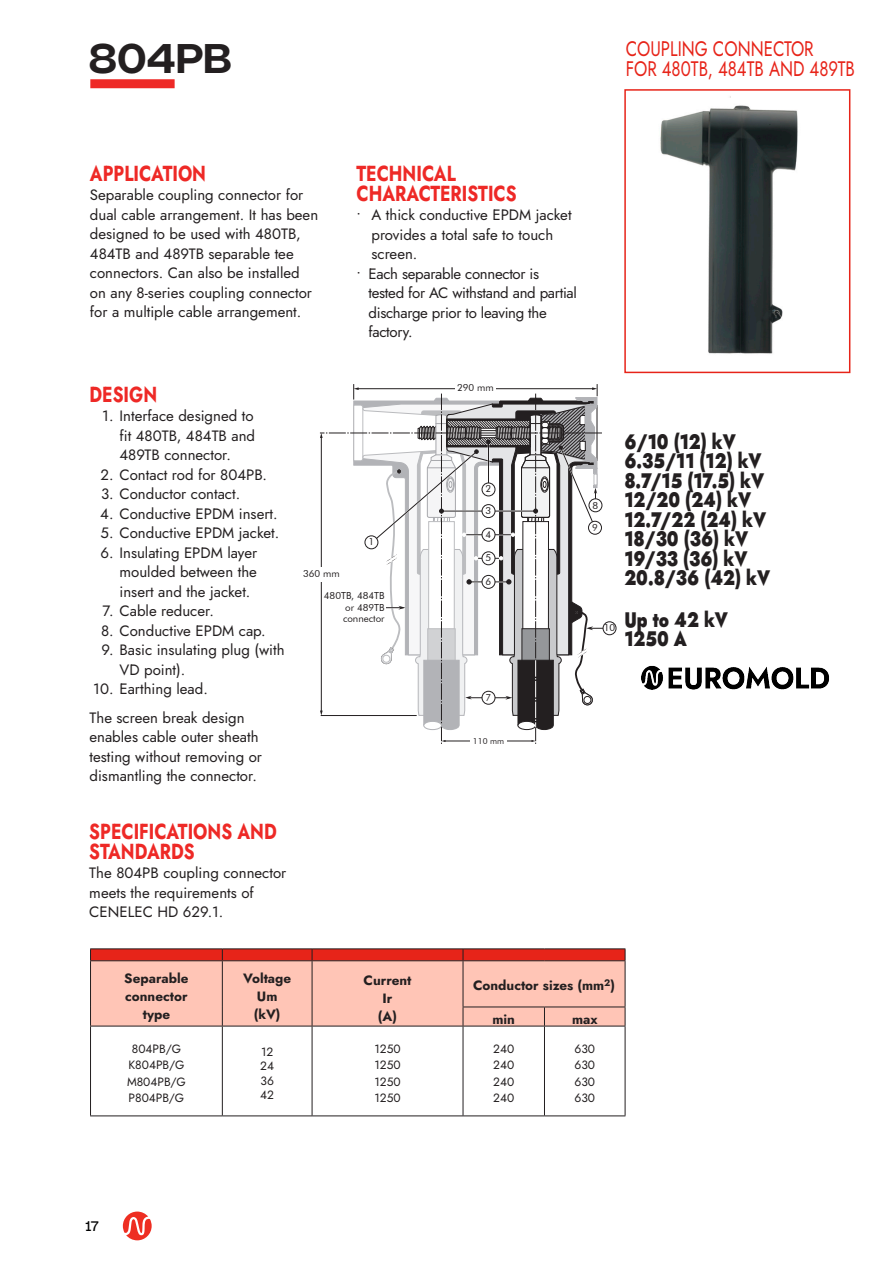
<style>
.page{position:relative;width:893px;height:1263px;background:#fff}
.page>*{position:absolute;margin:0;border:0;box-sizing:border-box;transform-origin:0 0}
.t1{font:600 40.5px "Nohemi";letter-spacing:.005em;color:#231f20}
.t2{font:21.75px/19.5px "Jost";color:#ee2926;scale:.8 1}
.t3{font:900 21px/19.5px "Jost";color:#231f20;scale:.8 1}
.t4{font:21px "Jost";color:#e72419;scale:.8 1}
.t5{font:15px/19.5px "Jost";color:#231f20}
.t6{font:15px/19.5px "Jost";letter-spacing:-.02em;color:#231f20}
.t7{font:13.5px/18px "Jost";color:#231f20;text-align:center}
.t8{font:13.5px "Nohemi";color:#000001}
.t9{font:12px/16.5px "Jost";color:#231f20;text-align:justify}
.t10{font:9.75px/11.7px "Futura ABT";color:#231f20;text-align:justify}
.t11{font:8.25px "Futura ABT";color:#231f20}
</style>
<div class="page">
<svg style="left:123px;top:1211px;width:29px;height:29px"></svg>
<div style="left:603px;top:622px;width:13px;height:13px;border:1px solid #231f20;border-radius:50%"></div>
<svg style="left:320px;top:384px;width:286px;height:360px"></svg>
<hr style="left:90px;top:1026px;width:132px;height:1px;background:#231f20">
<hr style="left:222px;top:1026px;width:90px;height:1px;background:#231f20">
<hr style="left:222px;top:1026px;width:1px;height:89px;background:#231f20">
<hr style="left:312px;top:1026px;width:151px;height:1px;background:#231f20">
<hr style="left:312px;top:1026px;width:1px;height:89px;background:#231f20">
<hr style="left:463px;top:1026px;width:81px;height:1px;background:#231f20">
<hr style="left:463px;top:1026px;width:1px;height:89px;background:#231f20">
<hr style="left:544px;top:1026px;width:81px;height:1px;background:#231f20">
<hr style="left:544px;top:1026px;width:1px;height:89px;background:#231f20">
<hr style="left:90px;top:1026px;width:1px;height:89px;background:#231f20">
<hr style="left:90px;top:1115px;width:132px;height:1px;background:#231f20">
<hr style="left:222px;top:1115px;width:90px;height:1px;background:#231f20">
<hr style="left:312px;top:1115px;width:151px;height:1px;background:#231f20">
<hr style="left:625px;top:1026px;width:1px;height:89px;background:#231f20">
<hr style="left:463px;top:1115px;width:81px;height:1px;background:#231f20">
<hr style="left:544px;top:1115px;width:81px;height:1px;background:#231f20">
<hr style="left:90px;top:948px;width:132px;height:1px;background:#231f20">
<hr style="left:222px;top:948px;width:90px;height:1px;background:#231f20">
<hr style="left:312px;top:948px;width:151px;height:1px;background:#231f20">
<hr style="left:463px;top:948px;width:81px;height:1px;background:#231f20">
<hr style="left:544px;top:948px;width:81px;height:1px;background:#231f20">
<svg style="left:90px;top:949px;width:536px;height:77px;background:#f6aa9c"></svg>
<hr style="left:90px;top:960px;width:132px;height:1px;background:#231f20">
<hr style="left:222px;top:960px;width:90px;height:1px;background:#231f20">
<hr style="left:312px;top:960px;width:151px;height:1px;background:#231f20">
<hr style="left:463px;top:960px;width:81px;height:1px;background:#231f20">
<hr style="left:544px;top:960px;width:81px;height:1px;background:#231f20">
<img style="left:660px;top:96px;width:138px;height:258px">
<div style="left:624px;top:89px;width:226px;height:284px;border:2px solid #e72419"></div>
<div style="left:90px;top:79px;width:85px;height:9px;background:#ee2926"></div>
<img style="left:641px;top:665px;width:188px;height:25px">
<h1 class="t1" style="left:89px;top:33px;width:144px">804PB</h1>
<h3 class="t4" style="left:626px;top:35px;width:236px">COUPLING CONNECTOR</h3>
<h3 class="t4" style="left:626px;top:54px;width:288px">FOR 480TB, 484TB AND 489TB</h3>
<h2 class="t2" style="left:90px;top:163px;width:147px">APPLICATION</h2>
<p class="t5" style="left:90px;top:185px;width:230px">Separable coupling connector for dual cable arrangement. It has been designed to be used with 480TB, 484TB and 489TB separable tee connectors. Can also be installed on any 8-series coupling connector for a multiple cable arrangement.</p>
<h2 class="t2" style="left:356px;top:164px;width:202px">TECHNICAL<br>CHARACTERISTICS</h2>
<p class="t5" style="left:371px;top:205px;width:202px;text-indent:-15px">• A thick conductive EPDM jacket provides a total safe to touch screen.</p>
<p class="t6" style="left:368px;top:264px;width:210px;text-indent:-12px">• Each separable connector is tested for AC withstand and partial discharge prior to leaving the factory.</p>
<h2 class="t2" style="left:90px;top:384px;width:86px">DESIGN</h2>
<p class="t5" style="left:120px;top:406px;width:137px;text-align:justify;text-indent:-17px">1. Interface designed to fit 480TB, 484TB and 489TB connector.</p>
<p class="t5" style="left:100px;top:465px;width:168px">2. Contact rod for 804PB.</p>
<p class="t5" style="left:101px;top:484px;width:141px">3. Conductor contact.</p>
<p class="t5" style="left:100px;top:504px;width:179px">4. Conductive EPDM insert.</p>
<p class="t5" style="left:101px;top:523px;width:180px">5. Conductive EPDM jacket.</p>
<p class="t5" style="left:120px;top:543px;width:139px;text-align:justify;text-indent:-19px">6. Insulating EPDM layer moulded between the insert and the jacket.</p>
<p class="t5" style="left:103px;top:601px;width:113px">7. Cable reducer.</p>
<p class="t5" style="left:101px;top:621px;width:166px">8. Conductive EPDM cap.</p>
<p class="t5" style="left:120px;top:640px;width:167px;text-indent:-18px">9. Basic insulating plug (with<br>VD point).</p>
<p class="t5" style="left:90px;top:675px;width:157px;line-height:28.5px">10. Earthing lead.<br>The screen break design</p>
<p class="t5" style="left:90px;top:727px;width:174px">enables cable outer sheath testing without removing or dismantling the connector.</p>
<h2 class="t2" style="left:89px;top:822px;width:236px">SPECIFICATIONS AND<br>STANDARDS</h2>
<p class="t5" style="left:89px;top:863px;width:199px">The 804PB coupling connector meets the requirements of<br>CENELEC HD 629.1.</p>
<p class="t10" style="left:303px;top:568px;width:38px">360 mm</p>
<p class="t10" style="left:369px;top:536px;width:7px">1</p>
<p class="t10" style="left:343px;top:589px;width:43px;text-indent:-19px">480TB, 484TB or 489TB connector</p>
<p class="t10" style="left:457px;top:382px;width:38px">290 mm</p>
<p class="t10" style="left:486px;top:483px;width:7px">2</p>
<p class="t10" style="left:486px;top:505px;width:7px">3</p>
<p class="t10" style="left:486px;top:529px;width:7px">4</p>
<p class="t10" style="left:486px;top:552px;width:7px">5</p>
<p class="t10" style="left:486px;top:575px;width:7px">6</p>
<p class="t10" style="left:486px;top:691px;width:7px">7</p>
<p class="t11" style="left:473px;top:735px;width:33px">110 mm</p>
<p class="t10" style="left:593px;top:499px;width:7px">8</p>
<p class="t10" style="left:592px;top:521px;width:7px">9</p>
<p class="t10" style="left:604px;top:622px;width:13px">10</p>
<h3 class="t3" style="left:624px;top:432px;width:184px">6/10 (12) kV<br>6.35/11 (12) kV<br>8.7/15 (17.5) kV<br>12/20 (24) kV<br>12.7/22 (24) kV<br>18/30 (36) kV<br>19/33 (36) kV<br>20.8/36 (42) kV</h3>
<h3 class="t3" style="left:624px;top:610px;width:131px">Up to 42 kV<br>1250 A</h3>
<p class="t7" style="left:124px;top:969px;width:66px">Separable connector type</p>
<p class="t7" style="left:243px;top:969px;width:49px">Voltage<br>Um (kV)</p>
<p class="t7" style="left:364px;top:971px;width:49px">Current<br>Ir<br>(A)</p>
<p class="t7" style="left:473px;top:977px;width:144px">Conductor sizes (mm<sup>2</sup>)</p>
<p class="t7" style="left:492px;top:1010px;width:24px">min</p>
<p class="t7" style="left:572px;top:1010px;width:27px">max</p>
<p class="t9" style="left:127px;top:1040px;width:60px;text-align:center">804PB/G<br>K804PB/G<br>M804PB/G<br>P804PB/G</p>
<p class="t9" style="left:260px;top:1044px;width:15px;line-height:14.4px">12<br>24<br>36<br>42</p>
<p class="t9" style="left:374px;top:1040px;width:28px">1250<br>1250<br>1250<br>1250</p>
<p class="t9" style="left:493px;top:1040px;width:23px">240<br>240<br>240<br>240</p>
<p class="t9" style="left:574px;top:1040px;width:22px">630<br>630<br>630<br>630</p>
<p class="t8" style="left:85px;top:1218px;width:15px">17</p>
</div>
